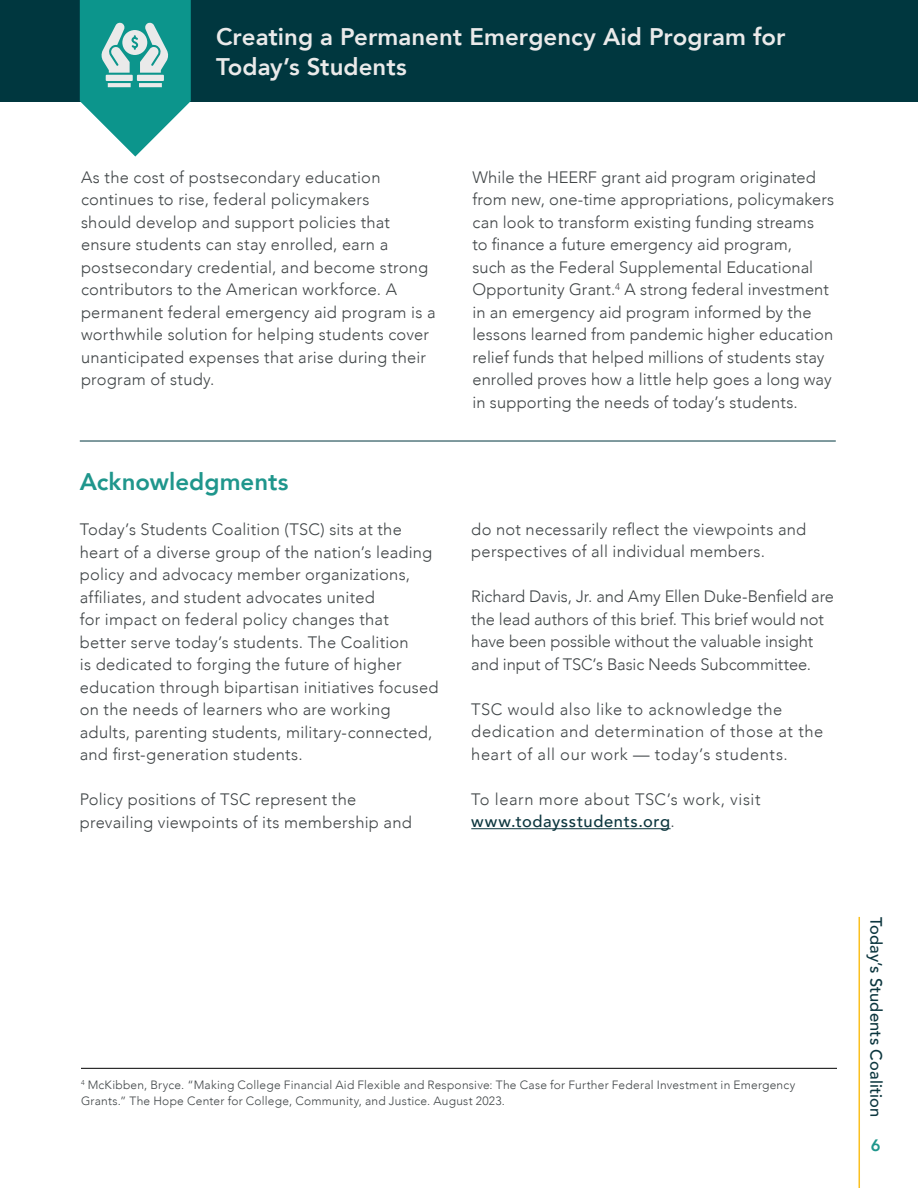
<style>
.page{position:relative;width:918px;height:1188px;background:#fff}
.page>*{position:absolute;margin:0;border:0;box-sizing:border-box;transform-origin:0 0}
.subheads{font:800 24px/30px "Avenir";color:#eaeaea}
.subheads-2{font:800 24px "Avenir";letter-spacing:.005em;color:#1f968c}
.body_text{font:300 16.5px/22.5px "Avenir";letter-spacing:.01em;color:#404547}
.body_text-2{font:300 16.5px/22.5px "Avenir";letter-spacing:.035em;color:#404547}
.t1{font:500 16.5px "Avenir";letter-spacing:.005em;color:#0c363e}
.t2{font:800 16.5px "Avenir";color:#1f968c}
.body_text-3{font:300 12px/16.5px "Avenir";letter-spacing:.02em;color:#404547}
.s1{font-weight:500;color:#0c363e}
</style>
<div class="page">
<hr style="left:859px;top:917px;width:1px;height:271px;background:#fbc020">
<div style="left:0;top:0;width:918px;height:102px;background:#00373f"></div>
<hr style="left:80px;top:441px;width:756px;height:1px;background:#00373f">
<hr style="left:471px;top:828px;width:200px;height:1px;background:#0c363e">
<hr style="left:81px;top:1068px;width:756px;height:1px;background:#000">
<svg style="left:80px;top:0;width:111px;height:157px"></svg>
<p class="subheads" style="left:216px;top:22px;width:571px">Creating a Permanent Emergency Aid Program for<br>Today’s Students</p>
<p class="body_text" style="left:81px;top:166px;width:356px">As the cost of postsecondary education continues to rise, federal policymakers<br>should develop and support policies that ensure students can stay enrolled, earn a postsecondary credential, and become strong contributors to the American workforce. A permanent federal emergency aid program is a worthwhile solution for helping students cover unanticipated expenses that arise during their program of study.</p>
<p class="subheads-2" style="left:80px;top:463px;width:210px">Acknowledgments</p>
<p class="body_text" style="left:80px;top:518px;width:360px">Today’s Students Coalition (TSC) sits at the heart of a diverse group of the nation’s leading policy and advocacy member organizations, affiliates, and student advocates united<br>for impact on federal policy changes that better serve today’s students. The Coalition<br>is dedicated to forging the future of higher education through bipartisan initiatives focused on the needs of learners who are working adults, parenting students, military-connected, and first-generation students.</p>
<p class="body_text" style="left:80px;top:788px;width:334px">Policy positions of TSC represent the prevailing viewpoints of its membership and</p>
<p class="body_text" style="left:472px;top:166px;width:363px">While the HEERF grant aid program originated from new, one-time appropriations, policymakers can look to transform existing funding streams<br>to finance a future emergency aid program,<br>such as the Federal Supplemental Educational Opportunity Grant.<sup>4</sup> A strong federal investment in an emergency aid program informed by the lessons learned from pandemic higher education relief funds that helped millions of students stay enrolled proves how a little help goes a long way in supporting the needs of today’s students.</p>
<p class="body_text" style="left:471px;top:518px;width:337px">do not necessarily reflect the viewpoints and perspectives of all individual members.</p>
<p class="body_text" style="left:471px;top:586px;width:364px">Richard Davis, Jr. and Amy Ellen Duke-Benfield are the lead authors of this brief. This brief would not have been possible without the valuable insight and input of TSC’s Basic Needs Subcommittee.</p>
<p class="body_text-2" style="left:471px;top:698px;width:354px">TSC would also like to acknowledge the dedication and determination of those at the heart of all our work — today’s students.</p>
<p class="body_text-2" style="left:471px;top:788px;width:291px">To learn more about TSC’s work, visit <span class="s1">www.todaysstudents.org</span>.</p>
<p class="body_text-3" style="left:81px;top:1076px;width:716px"><sup>4</sup> McKibben, Bryce. “Making College Financial Aid Flexible and Responsive: The Case for Further Federal Investment in Emergency<br>Grants.” The Hope Center for College, Community, and Justice. August 2023.</p>
<p class="t1" style="left:890px;top:917px;width:201px;rotate:90deg">Today’s Students Coalition</p>
<p class="t2" style="left:871px;top:1133px;width:11px">6</p>
</div>
